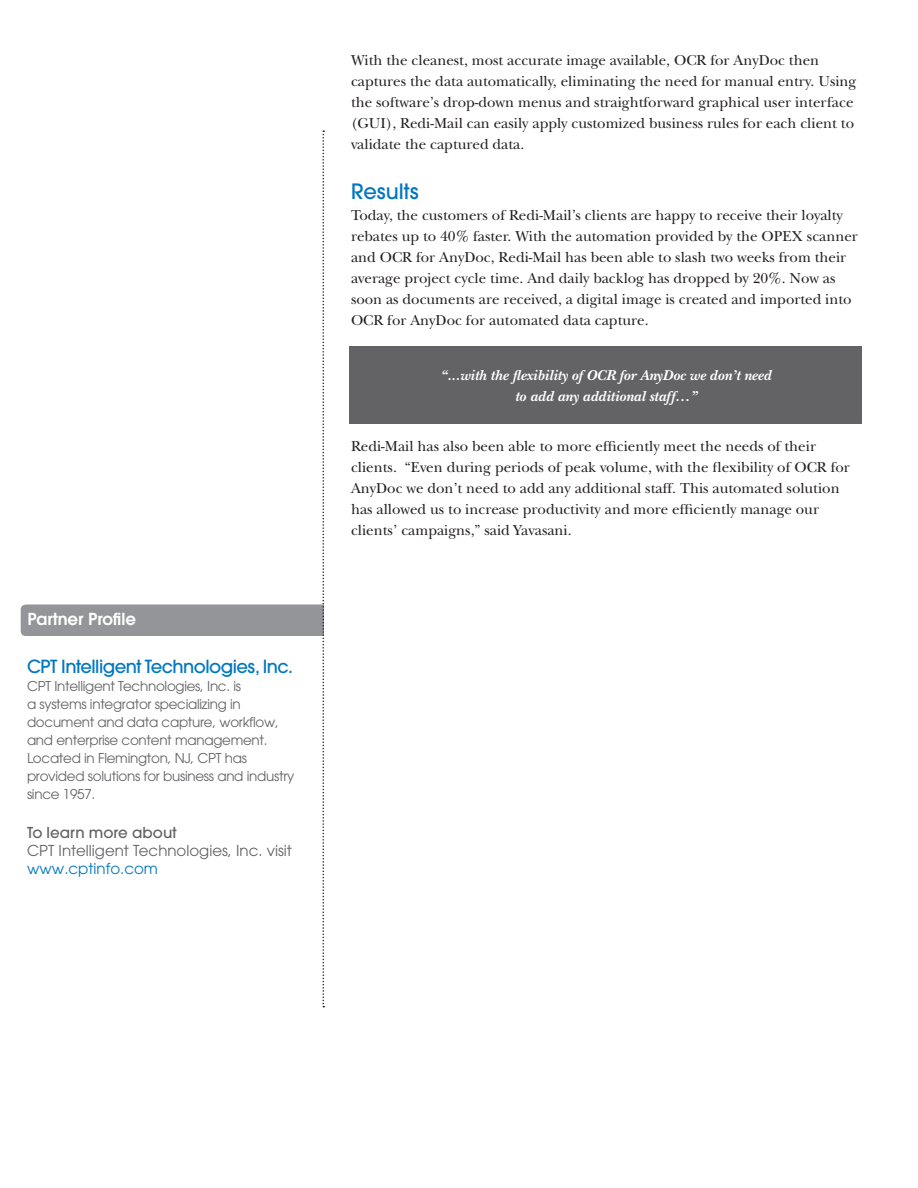
<style>
.page{position:relative;width:918px;height:1188px;background:#fff}
.page>*{position:absolute;margin:0;border:0;box-sizing:border-box;transform-origin:0 0}
.body{font:500 21px "Avant Garde";color:#0077c0}
.t1{font:500 18px "Avant Garde";letter-spacing:-.03em;color:#0077c0}
.Success{font:600 16.5px "Avant Garde";color:#fff}
.body-2{font:15px/21px "New Baskerville";color:#231f20}
.body-3{font:italic 700 15px/21px "New Baskerville";color:#fff;text-align:center}
.t2{font:15px/18px "Avant Garde";color:#636366}
.t3{font:13.5px/18px "Avant Garde";letter-spacing:-.02em;color:#636366}
.s1{font-weight:500}
.s2{color:#0077c0}
</style>
<div class="page">
<svg style="left:21px;top:131px;width:303px;height:876px"></svg>
<div style="left:350px;top:346px;width:512px;height:78px;background:#636366"></div>
<p class="Success" style="left:27px;top:608px;width:110px">Partner Profile</p>
<p class="t1" style="left:27px;top:655px;width:268px">CPT Intelligent Technologies, Inc.</p>
<p class="t3" style="left:27px;top:677px;width:269px">CPT Intelligent Technologies, Inc. is<br>a systems integrator specializing in document and data capture, workflow, and enterprise content management.<br>Located in Flemington, NJ, CPT has provided solutions for business and industry since 1957.</p>
<p class="t2" style="left:27px;top:824px;width:267px"><span class="s1">To learn more about<br></span>CPT Intelligent Technologies, Inc. visit <span class="s2">www.cptinfo.com</span></p>
<p class="body-2" style="left:351px;top:50px;width:507px">With the cleanest, most accurate image available, OCR for AnyDoc then captures the data automatically, eliminating the need for manual entry. Using the software’s drop-down menus and straightforward graphical user interface (GUI), Redi-Mail can easily apply customized business rules for each client to validate the captured data.</p>
<p class="body" style="left:351px;top:179px;width:69px">Results</p>
<p class="body-2" style="left:351px;top:205px;width:508px">Today, the customers of Redi-Mail’s clients are happy to receive their loyalty rebates up to 40% faster. With the automation provided by the OPEX scanner and OCR for AnyDoc, Redi-Mail has been able to slash two weeks from their average project cycle time. And daily backlog has dropped by 20%. Now as soon as documents are received, a digital image is created and imported into OCR for AnyDoc for automated data capture.</p>
<p class="body-3" style="left:441px;top:365px;width:332px">“...with the flexibility of OCR for AnyDoc we don’t need to add any additional staff…”</p>
<p class="body-2" style="left:351px;top:436px;width:500px">Redi-Mail has also been able to more efficiently meet the needs of their clients. “Even during periods of peak volume, with the flexibility of OCR for AnyDoc we don’t need to add any additional staff. This automated solution has allowed us to increase productivity and more efficiently manage our clients’ campaigns,” said Yavasani.</p>
</div>
